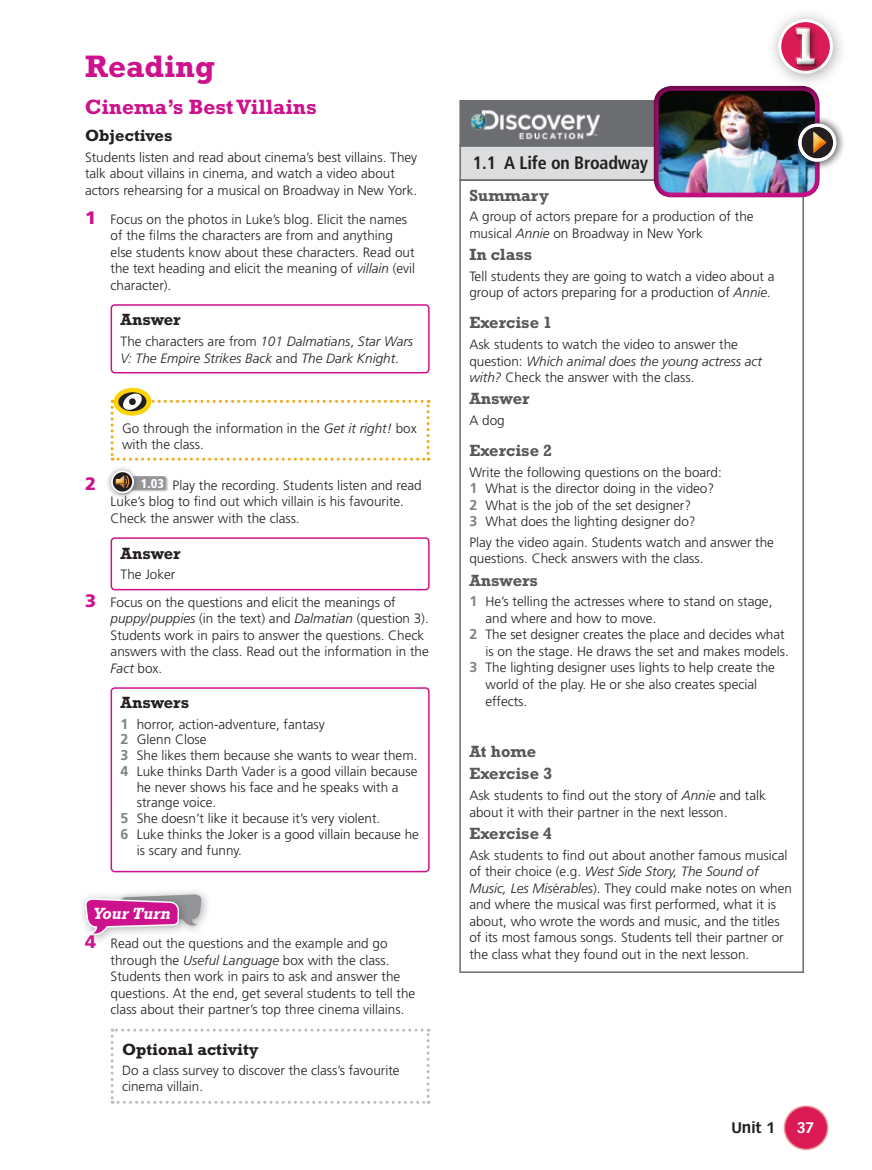
<style>
.page{position:relative;width:872px;height:1170px;background:#fff}
.page>*{position:absolute;margin:0;border:0;box-sizing:border-box;transform-origin:0 0}
.t1{font:700 52.5px "Rockwell Std";color:#fff}
.t2{font:700 31.5px "Rockwell Std";color:#ce118c}
.t3{font:700 21px "Rockwell Std";color:#ce118c}
.t4{font:700 condensed 18px "Frutiger LT Std";letter-spacing:-.01em;color:#231f20}
.t5{font:900 18px "Frutiger LT Std";color:#ce118c}
.t6{font:700 16.5px/22.2px "Rockwell Std";color:#57585a}
.t7{font:700 16.5px "Rockwell Std";color:#231f20}
.t8{font:italic 700 16.5px "Rockwell Std";color:#fff}
.t9{font:700 15px "Vectora LT Std";color:#231f20}
.t10{font:700 15px "Vectora LT Std";color:#fff}
.t11{font:300 13.5px/16.5px "Frutiger LT Std";color:#231f20}
.t12{font:italic 300 13.5px/16.5px "Frutiger LT Std";color:#231f20}
.s1{font-weight:900;font-size:18px;color:#ce118c}
.s2{font-style:italic}
.s3{font-style:normal}
.s4{font-weight:700;font-size:14.25px;color:#808285}
</style>
<div class="page">
<div style="left:459px;top:179px;width:345px;height:793px;border:2px solid #6c6d70"></div>
<div style="left:459px;top:145px;width:291px;height:36px;background:#dcdddf;border:2px solid #6c6d70"></div>
<div style="left:459px;top:100px;width:293px;height:46px;background:#6c6d70"></div>
<div style="left:651px;top:83px;width:170px;height:116px;background:#231f20;opacity:.75"></div>
<div style="left:789px;top:115px;width:56px;height:55px;background:#231f20;opacity:.75"></div>
<div style="left:798px;top:124px;width:38px;height:38px;border:3px solid #fff;border-radius:50%"></div>
<div style="left:810px;top:132px;width:16px;height:20px;background:#fff;opacity:.75"></div>
<div style="left:810px;top:138px;width:16px;height:18px;background:#f47921;opacity:.75"></div>
<img style="left:471px;top:110px;width:128px;height:30px">
<div style="left:111px;top:304px;width:318px;height:69px;border:2px solid #ce118c;border-radius:4px"></div>
<svg style="left:114px;top:388px;width:37px;height:27px"></svg>
<svg style="left:111px;top:393px;width:318px;height:67px"></svg>
<div style="left:129px;top:398px;width:7px;height:7px;background:#231f20;border-radius:50%"></div>
<div style="left:111px;top:471px;width:57px;height:24px;background:#231f20;opacity:.25"></div>
<div style="left:119px;top:476px;width:47px;height:14px;background:#939598;border-radius:2px"></div>
<div style="left:105px;top:465px;width:34px;height:34px;background:#231f20;opacity:.45"></div>
<svg style="left:112px;top:471px;width:21px;height:21px"></svg>
<div style="left:111px;top:470px;width:23px;height:23px;border:2px solid #fff;border-radius:50%"></div>
<div style="left:114px;top:474px;width:17px;height:16px;background:#fad5e5;opacity:.75"></div>
<div style="left:111px;top:537px;width:318px;height:53px;border:2px solid #ce118c;border-radius:4px"></div>
<div style="left:111px;top:687px;width:318px;height:185px;border:2px solid #ce118c;border-radius:4px"></div>
<div style="left:111px;top:886px;width:101px;height:50px;background:#231f20;opacity:.35"></div>
<div style="left:78px;top:890px;width:111px;height:55px;background:#231f20;opacity:.35"></div>
<svg style="left:85px;top:894px;width:117px;height:45px"></svg>
<svg style="left:111px;top:1028px;width:318px;height:75px"></svg>
<div style="left:784px;top:1106px;width:43px;height:43px;background:#db1b55;border-radius:50%"></div>
<div style="left:783px;top:1105px;width:45px;height:44px;border:2px solid #eb9597;border-radius:50%"></div>
<div style="left:766px;top:7px;width:82px;height:82px;background:#231f20;opacity:.4"></div>
<svg style="left:779px;top:21px;width:52px;height:51px"></svg>
<div style="left:778px;top:19px;width:55px;height:55px;border:3px solid #fff;border-radius:50%"></div>
<div style="left:787px;top:19px;width:34px;height:50px;background:#fff;opacity:.75"></div>
<div style="left:789px;top:23px;width:35px;height:51px;background:#231f20;opacity:.75"></div>
<h2 class="t2" style="left:85px;top:47px;width:131px">Reading</h2>
<h3 class="t3" style="left:85px;top:95px;width:233px">Cinema’s Best Villains</h3>
<p class="t7" style="left:85px;top:125px;width:89px">Objectives</p>
<p class="t11" style="left:85px;top:149px;width:334px">Students listen and read about cinema’s best villains. They talk about villains in cinema, and watch a video about actors rehearsing for a musical on Broadway in New York.</p>
<p class="t11" style="left:111px;top:211px;width:306px;text-indent:-26px"><span class="s1">1</span> Focus on the photos in Luke’s blog. Elicit the names of the films the characters are from and anything else students know about these characters. Read out the text heading and elicit the meaning of <span class="s2">villain</span> (evil character).</p>
<p class="t7" style="left:121px;top:310px;width:62px">Answer</p>
<p class="t12" style="left:121px;top:333px;width:294px"><span class="s3">The characters are from</span> 101 Dalmatians<span class="s3">,</span> Star Wars<br>V: The Empire Strikes Back <span class="s3">and</span> The Dark Knight<span class="s3">.</span></p>
<p class="t11" style="left:122px;top:420px;width:296px">Go through the information in the <span class="s2">Get it right!</span> box with the class.</p>
<h3 class="t5" style="left:85px;top:472px;width:13px">2</h3>
<p class="t11" style="left:111px;top:477px;width:313px;text-indent:30px"><sup>1.03</sup> Play the recording. Students listen and read<br>Luke’s blog to find out which villain is his favourite.<br>Check the answer with the class.</p>
<p class="t7" style="left:121px;top:543px;width:62px">Answer</p>
<p class="t11" style="left:85px;top:561px;width:312px;line-height:27.6px;text-indent:36px">The Joker<br><span class="s1">3</span> Focus on the questions and elicit the meanings of</p>
<p class="t11" style="left:111px;top:610px;width:320px"><span class="s2">puppy</span>/<span class="s2">puppies</span> (in the text) and <span class="s2">Dalmatian</span> (question 3).<br>Students work in pairs to answer the questions. Check answers with the class. Read out the information in the <span class="s2">Fact</span> box.</p>
<p class="t7" style="left:121px;top:693px;width:70px">Answers</p>
<p class="t11" style="left:121px;top:715px;width:206px"><span class="s4">1</span> horror, action-adventure, fantasy</p>
<p class="t11" style="left:121px;top:731px;width:87px"><span class="s4">2</span> Glenn Close</p>
<p class="t11" style="left:121px;top:747px;width:298px"><span class="s4">3</span> She likes them because she wants to wear them.</p>
<p class="t11" style="left:121px;top:763px;width:298px"><span class="s4">4</span> Luke thinks Darth Vader is a good villain because</p>
<p class="t11" style="left:137px;top:778px;width:263px">he never shows his face and he speaks with a</p>
<p class="t11" style="left:137px;top:794px;width:81px">strange voice.</p>
<p class="t11" style="left:121px;top:810px;width:261px"><span class="s4">5</span> She doesn’t like it because it’s very violent.</p>
<p class="t11" style="left:121px;top:826px;width:300px"><span class="s4">6</span> Luke thinks the Joker is a good villain because he</p>
<p class="t11" style="left:137px;top:841px;width:107px">is scary and funny.</p>
<p class="t8" style="left:93px;top:903px;width:79px">Your Turn</p>
<p class="t11" style="left:111px;top:935px;width:306px;text-indent:-26px"><span class="s1">4</span> Read out the questions and the example and go through the <span class="s2">Useful Language</span> box with the class.<br>Students then work in pairs to ask and answer the questions. At the end, get several students to tell the class about their partner’s top three cinema villains.</p>
<p class="t7" style="left:122px;top:1039px;width:138px">Optional activity</p>
<p class="t11" style="left:122px;top:1062px;width:279px;line-height:15.8px">Do a class survey to discover the class’s favourite cinema villain.</p>
<h1 class="t1" style="left:791px;top:16px;width:30px">1</h1>
<h3 class="t4" style="left:473px;top:152px;width:177px">1.1 A Life on Broadway</h3>
<p class="t6" style="left:469px;top:184px;width:81px">Summary</p>
<p class="t11" style="left:469px;top:209px;width:286px">A group of actors prepare for a production of the musical <span class="s2">Annie</span> on Broadway in New York</p>
<p class="t6" style="left:469px;top:243px;width:64px">In class</p>
<p class="t11" style="left:469px;top:268px;width:307px">Tell students they are going to watch a video about a group of actors preparing for a production of <span class="s2">Annie.</span></p>
<p class="t6" style="left:469px;top:311px;width:84px">Exercise 1</p>
<p class="t11" style="left:469px;top:336px;width:294px">Ask students to watch the video to answer the question: <span class="s2">Which animal does the young actress act with?</span> Check the answer with the class.</p>
<p class="t6" style="left:469px;top:387px;width:62px">Answer</p>
<p class="t11" style="left:469px;top:412px;width:37px">A dog</p>
<p class="t6" style="left:469px;top:439px;width:84px">Exercise 2</p>
<p class="t11" style="left:469px;top:464px;width:254px">Write the following questions on the board:<br><span class="s4">1</span> What is the director doing in the video?<br><span class="s4">2</span> What is the job of the set designer?<br><span class="s4">3</span> What does the lighting designer do?</p>
<p class="t11" style="left:469px;top:534px;width:306px">Play the video again. Students watch and answer the questions. Check answers with the class.</p>
<p class="t6" style="left:469px;top:568px;width:70px">Answers</p>
<p class="t11" style="left:469px;top:593px;width:304px"><span class="s4">1</span> He’s telling the actresses where to stand on stage,</p>
<p class="t11" style="left:485px;top:610px;width:172px">and where and how to move.</p>
<p class="t11" style="left:469px;top:626px;width:317px"><span class="s4">2</span> The set designer creates the place and decides what</p>
<p class="t11" style="left:485px;top:643px;width:305px">is on the stage. He draws the set and makes models.</p>
<p class="t11" style="left:469px;top:659px;width:307px"><span class="s4">3</span> The lighting designer uses lights to help create the</p>
<p class="t11" style="left:485px;top:676px;width:273px">world of the play. He or she also creates special</p>
<p class="t11" style="left:485px;top:692px;width:43px">effects.</p>
<p class="t6" style="left:469px;top:740px;width:84px">At home<br>Exercise 3</p>
<p class="t11" style="left:469px;top:787px;width:298px">Ask students to find out the story of <span class="s2">Annie</span> and talk about it with their partner in the next lesson.</p>
<p class="t6" style="left:469px;top:821px;width:84px">Exercise 4</p>
<p class="t11" style="left:469px;top:846px;width:324px">Ask students to find out about another famous musical of their choice (e.g. <span class="s2">West Side Story, The Sound of Music, Les Mis</span>é<span class="s2">rables</span>). They could make notes on when and where the musical was first performed, what it is about, who wrote the words and music, and the titles of its most famous songs. Students tell their partner or the class what they found out in the next lesson.</p>
<p class="t9" style="left:731px;top:1118px;width:45px">Unit 1</p>
<p class="t10" style="left:796px;top:1118px;width:19px">37</p>
</div>
